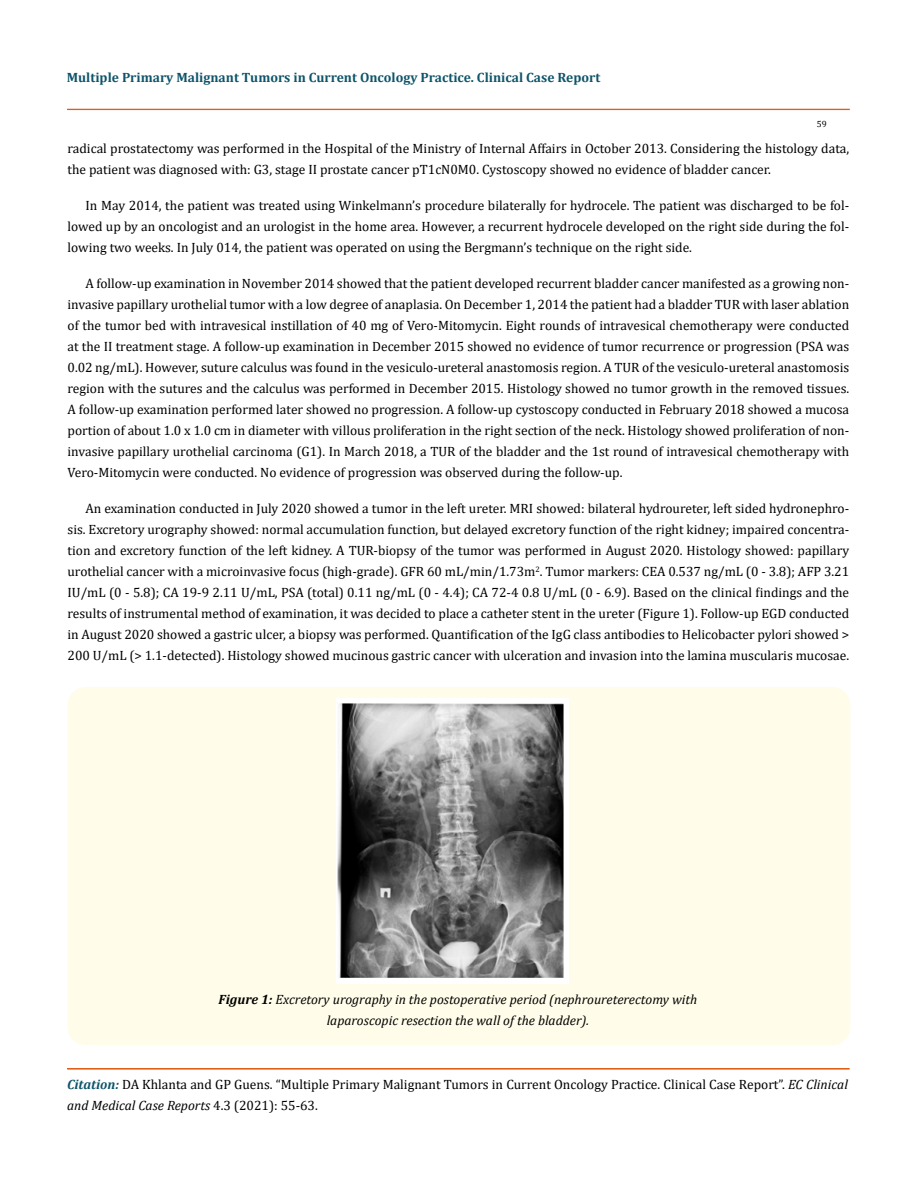
<style>
.page{position:relative;width:917px;height:1188px;background:#fff}
.page>*{position:absolute;margin:0;border:0;box-sizing:border-box;transform-origin:0 0}
.t1{font:13.5px/21px "Cambria";color:#000;text-align:justify}
.t2{font:italic 13.5px/21px "Cambria";color:#000;text-align:center}
.t3{font:700 13.5px "Cambria";color:#0e546a}
.t4{font:9px "Cambria";color:#000}
.s1{font-weight:700}
.s2{font-weight:700;font-style:italic;color:#0e546a}
.s3{font-style:italic}
</style>
<div class="page">
<div style="left:67px;top:109px;width:782px;height:1px;border:1px solid #e05d1a"></div>
<div style="left:68px;top:687px;width:782px;height:358px;background:#fffde9;border-radius:18px"></div>
<img style="left:337px;top:699px;width:231px;height:285px">
<p class="t3" style="left:67px;top:68px;width:535px">Multiple Primary Malignant Tumors in Current Oncology Practice. Clinical Case Report</p>
<p class="t4" style="left:816px;top:118px;width:11px">59</p>
<p class="t1" style="left:68px;top:138px;width:783px">radical prostatectomy was performed in the Hospital of the Ministry of Internal Affairs in October 2013. Considering the histology data, the patient was diagnosed with: G3, stage II prostate cancer pT1cN0M0. Cystoscopy showed no evidence of bladder cancer.</p>
<p class="t1" style="left:68px;top:195px;width:783px;text-indent:18px">In May 2014, the patient was treated using Winkelmann’s procedure bilaterally for hydrocele. The patient was discharged to be fol&shy;lowed up by an oncologist and an urologist in the home area. However, a recurrent hydrocele developed on the right side during the fol&shy;lowing two weeks. In July 014, the patient was operated on using the Bergmann’s technique on the right side.</p>
<p class="t1" style="left:68px;top:273px;width:783px;text-indent:18px">A follow-up examination in November 2014 showed that the patient developed recurrent bladder cancer manifested as a growing non&shy;invasive papillary urothelial tumor with a low degree of anaplasia. On December 1, 2014 the patient had a bladder TUR with laser ablation of the tumor bed with intravesical instillation of 40 mg of Vero-Mitomycin. Eight rounds of intravesical chemotherapy were conducted at the II treatment stage. A follow-up examination in December 2015 showed no evidence of tumor recurrence or progression (PSA was 0.02 ng/mL). However, suture calculus was found in the vesiculo-ureteral anastomosis region. A TUR of the vesiculo-ureteral anastomosis region with the sutures and the calculus was performed in December 2015. Histology showed no tumor growth in the removed tissues.<br>A follow-up examination performed later showed no progression. A follow-up cystoscopy conducted in February 2018 showed a mucosa portion of about 1.0 х 1.0 cm in diameter with villous proliferation in the right section of the neck. Histology showed proliferation of non&shy;invasive papillary urothelial carcinoma (G1). In March 2018, a TUR of the bladder and the 1st round of intravesical chemotherapy with Vero-Mitomycin were conducted. No evidence of progression was observed during the follow-up.</p>
<p class="t1" style="left:67px;top:498px;width:783px;text-indent:18px">An examination conducted in July 2020 showed a tumor in the left ureter. MRI showed: bilateral hydroureter, left sided hydronephro&shy;sis. Excretory urography showed: normal accumulation function, but delayed excretory function of the right kidney; impaired concentra&shy;tion and excretory function of the left kidney. A TUR-biopsy of the tumor was performed in August 2020. Histology showed: papillary urothelial cancer with a microinvasive focus (high-grade). GFR 60 mL/min/1.73m<sup>2</sup>. Tumor markers: CEA 0.537 ng/mL (0 - 3.8); AFP 3.21<br>IU/mL (0 - 5.8); CA 19-9 2.11 U/mL, PSA (total) 0.11 ng/mL (0 - 4.4); CA 72-4 0.8 U/mL (0 - 6.9). Based on the clinical findings and the results of instrumental method of examination, it was decided to place a catheter stent in the ureter (Figure 1). Follow-up EGD conducted in August 2020 showed a gastric ulcer, a biopsy was performed. Quantification of the IgG class antibodies to Helicobacter pylori showed &gt; 200 U/mL (&gt; 1.1-detected). Histology showed mucinous gastric cancer with ulceration and invasion into the lamina muscularis mucosae.</p>
<p class="t2" style="left:218px;top:988px;width:480px"><span class="s1">Figure 1:</span> Excretory urography in the postoperative period (nephroureterectomy with laparoscopic resection the wall of the bladder).</p>
<p class="t1" style="left:67px;top:1074px;width:782px"><span class="s2">Citation:</span> DA Khlanta and GP Guens. “Multiple Primary Malignant Tumors in Current Oncology Practice. Clinical Case Report”. <span class="s3">EC Clinical and Medical Case Reports</span> 4.3 (2021): 55-63.</p>
</div>
